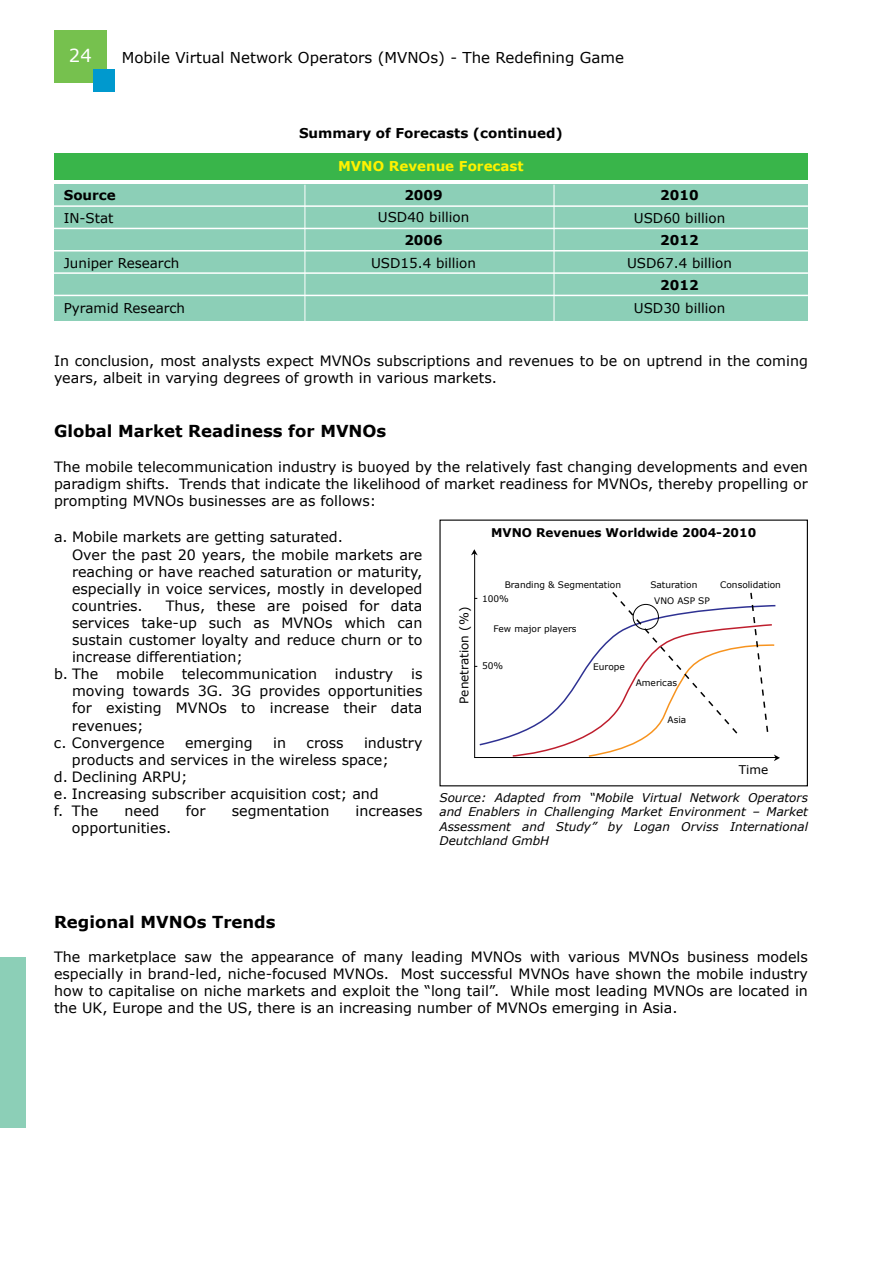
<style>
.page{position:relative;width:893px;height:1263px;background:#fff}
.page>*{position:absolute;margin:0;border:0;box-sizing:border-box;transform-origin:0 0}
.t1{font:18px "Verdana";color:#fff}
.t2{font:700 16.5px "Verdana";color:#000}
.t3{font:15px "Verdana";color:#000}
.t4{font:14.25px/17.1px "Verdana";color:#000}
.t5{font:13.5px "Verdana";color:#000}
.t6{font:700 13.5px "Verdana";color:#000}
.t7{font:700 13.5px "Verdana";color:#fff200}
.t8{font:italic 12px/14.4px "Verdana";color:#000;text-align:justify}
.t9{font:700 12px "Verdana";color:#000}
.t10{font:12px "Verdana";color:#000}
.t11{font:9px "Verdana";color:#000}
</style>
<div class="page">
<div style="left:54px;top:30px;width:53px;height:53px;background:#76c14e"></div>
<div style="left:0;top:957px;width:26px;height:171px;background:#8ccfb7"></div>
<div style="left:93px;top:69px;width:22px;height:23px;background:#0099ce"></div>
<div style="left:54px;top:185px;width:754px;height:136px;background:#8ccfb7"></div>
<div style="left:54px;top:153px;width:754px;height:27px;background:#39b54a"></div>
<hr style="left:54px;top:205px;width:754px;height:2px;background:#fff">
<hr style="left:54px;top:228px;width:754px;height:1px;background:#fff">
<hr style="left:54px;top:250px;width:754px;height:1px;background:#fff">
<hr style="left:54px;top:272px;width:754px;height:2px;background:#fff">
<hr style="left:54px;top:295px;width:754px;height:1px;background:#fff">
<hr style="left:305px;top:185px;width:1px;height:143px;background:#fff">
<hr style="left:554px;top:185px;width:1px;height:143px;background:#fff">
<svg style="left:471px;top:549px;width:7px;height:6px"></svg>
<svg style="left:474px;top:590px;width:306px;height:171px"></svg>
<p class="t1" style="left:69px;top:44px;width:24px">24</p>
<p class="t3" style="left:122px;top:47px;width:504px">Mobile Virtual Network Operators (MVNOs) - The Redefining Game</p>
<p class="t6" style="left:299px;top:124px;width:265px">Summary of Forecasts (continued)</p>
<p class="t6" style="left:64px;top:186px;width:54px">Source</p>
<p class="t5" style="left:64px;top:209px;width:51px">IN-Stat</p>
<p class="t5" style="left:64px;top:254px;width:117px">Juniper Research</p>
<p class="t5" style="left:64px;top:299px;width:123px">Pyramid Research</p>
<p class="t7" style="left:338px;top:158px;width:187px">MVNO Revenue Forecast</p>
<p class="t6" style="left:404px;top:186px;width:40px">2009</p>
<p class="t5" style="left:378px;top:209px;width:93px">USD40 billion</p>
<p class="t6" style="left:404px;top:231px;width:40px">2006</p>
<p class="t5" style="left:371px;top:254px;width:106px">USD15.4 billion</p>
<p class="t6" style="left:660px;top:186px;width:40px">2010</p>
<p class="t5" style="left:634px;top:209px;width:93px">USD60 billion</p>
<p class="t6" style="left:660px;top:231px;width:40px">2012</p>
<p class="t5" style="left:627px;top:254px;width:106px">USD67.4 billion</p>
<p class="t6" style="left:660px;top:276px;width:40px">2012</p>
<p class="t5" style="left:634px;top:299px;width:93px">USD30 billion</p>
<p class="t4" style="left:54px;top:352px;width:755px">In conclusion, most analysts expect MVNOs subscriptions and revenues to be on uptrend in the coming years, albeit in varying degrees of growth in various markets.</p>
<p class="t2" style="left:54px;top:421px;width:334px">Global Market Readiness for MVNOs</p>
<p class="t4" style="left:54px;top:457px;width:755px;text-align:justify">The mobile telecommunication industry is buoyed by the relatively fast changing developments and even paradigm shifts. Trends that indicate the likelihood of market readiness for MVNOs, thereby propelling or prompting MVNOs businesses are as follows:</p>
<p class="t4" style="left:72px;top:528px;width:352px;text-indent:-18px">a. Mobile markets are getting saturated.<br>Over the past 20 years, the mobile markets are reaching or have reached saturation or maturity, especially in voice services, mostly in developed countries.</p>
<p class="t4" style="left:166px;top:597px;width:258px">Thus, these are poised for data</p>
<p class="t4" style="left:72px;top:614px;width:352px">services take-up such as MVNOs which can</p>
<p class="t4" style="left:72px;top:631px;width:352px">sustain customer loyalty and reduce churn or to</p>
<p class="t4" style="left:72px;top:648px;width:173px">increase differentiation;</p>
<p class="t4" style="left:54px;top:665px;width:46px">b. The</p>
<p class="t4" style="left:116px;top:665px;width:49px">mobile</p>
<p class="t4" style="left:182px;top:665px;width:137px">telecommunication</p>
<p class="t4" style="left:335px;top:665px;width:60px">industry</p>
<p class="t4" style="left:411px;top:665px;width:13px">is</p>
<p class="t4" style="left:72px;top:682px;width:352px">moving towards 3G. 3G provides opportunities</p>
<p class="t4" style="left:72px;top:699px;width:352px">for existing MVNOs to increase their data</p>
<p class="t4" style="left:72px;top:716px;width:73px">revenues;</p>
<p class="t4" style="left:54px;top:733px;width:112px">c. Convergence</p>
<p class="t4" style="left:185px;top:733px;width:69px">emerging</p>
<p class="t4" style="left:273px;top:733px;width:14px">in</p>
<p class="t4" style="left:307px;top:733px;width:39px">cross</p>
<p class="t4" style="left:364px;top:733px;width:60px">industry</p>
<p class="t4" style="left:72px;top:750px;width:318px">products and services in the wireless space;</p>
<p class="t4" style="left:54px;top:768px;width:135px">d. Declining ARPU;</p>
<p class="t4" style="left:54px;top:785px;width:326px">e. Increasing subscriber acquisition cost; and</p>
<p class="t4" style="left:54px;top:802px;width:46px">f. The</p>
<p class="t4" style="left:125px;top:802px;width:36px">need</p>
<p class="t4" style="left:186px;top:802px;width:21px">for</p>
<p class="t4" style="left:232px;top:802px;width:99px">segmentation</p>
<p class="t4" style="left:356px;top:802px;width:68px">increases</p>
<p class="t4" style="left:72px;top:819px;width:101px">opportunities.</p>
<p class="t9" style="left:491px;top:525px;width:266px">MVNO Revenues Worldwide 2004-2010</p>
<p class="t10" style="left:456px;top:703px;width:98px;rotate:-90deg">Penetration (%)</p>
<p class="t11" style="left:505px;top:579px;width:118px">Branding &amp; Segmentation</p>
<p class="t11" style="left:493px;top:623px;width:85px">Few major players</p>
<p class="t11" style="left:482px;top:593px;width:28px">100%</p>
<p class="t11" style="left:650px;top:579px;width:49px">Saturation</p>
<p class="t11" style="left:720px;top:579px;width:62px">Consolidation</p>
<p class="t11" style="left:654px;top:595px;width:57px">VNO ASP SP</p>
<p class="t11" style="left:482px;top:660px;width:23px">50%</p>
<p class="t11" style="left:593px;top:661px;width:33px">Europe</p>
<p class="t11" style="left:636px;top:677px;width:43px">Americas</p>
<p class="t11" style="left:668px;top:714px;width:20px">Asia</p>
<p class="t10" style="left:739px;top:762px;width:31px">Time</p>
<p class="t8" style="left:439px;top:790px;width:370px">Source: Adapted from “Mobile Virtual Network Operators and Enablers in Challenging Market Environment – Market Assessment and Study” by Logan Orviss International Deutchland GmbH</p>
<p class="t2" style="left:54px;top:911px;width:223px">Regional MVNOs Trends</p>
<p class="t4" style="left:54px;top:948px;width:755px;text-align:justify">The marketplace saw the appearance of many leading MVNOs with various MVNOs business models especially in brand-led, niche-focused MVNOs. Most successful MVNOs have shown the mobile industry how to capitalise on niche markets and exploit the “long tail”. While most leading MVNOs are located in the UK, Europe and the US, there is an increasing number of MVNOs emerging in Asia.</p>
</div>
